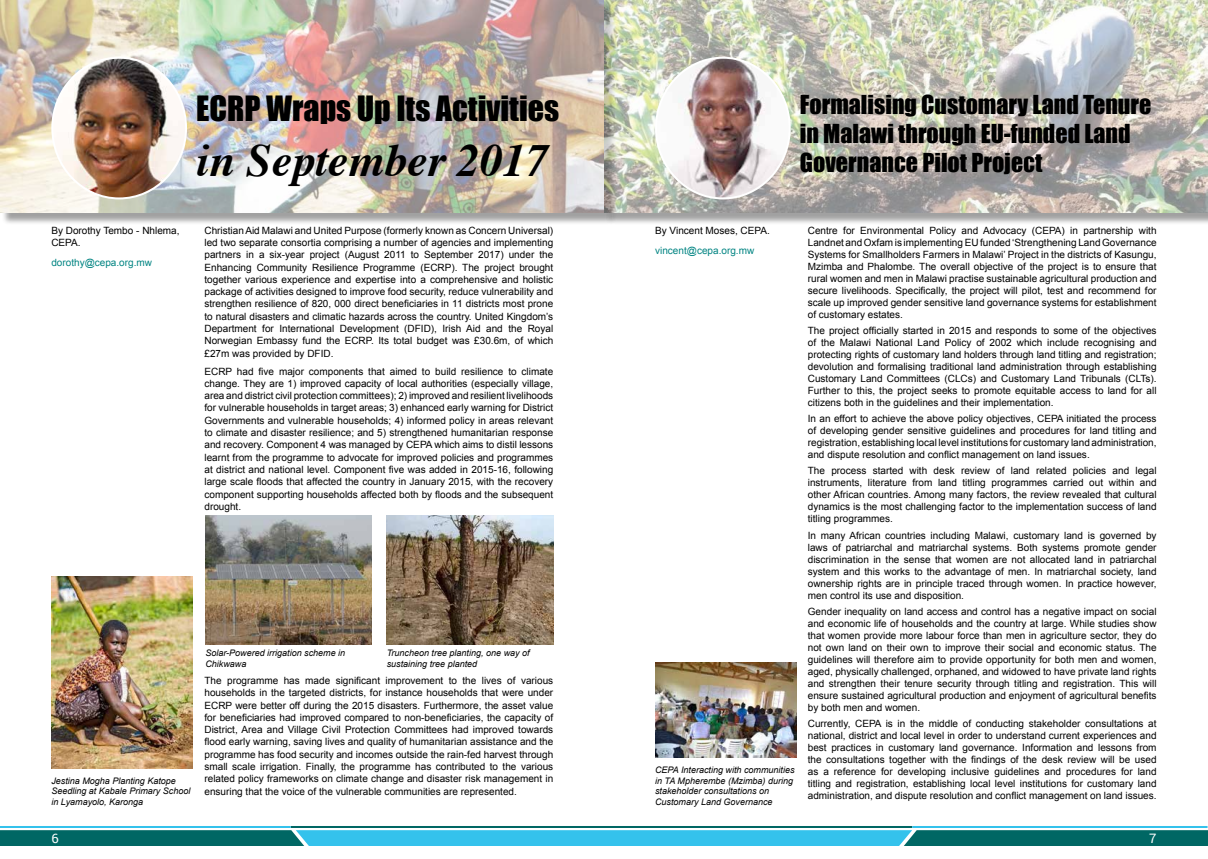
<style>
.page{position:relative;width:1208px;height:859px;background:#fff}
.page>*{position:absolute;margin:0;border:0;box-sizing:border-box;transform-origin:0 0}
.t1{font:italic 700 46px "Times";color:#000}
.t2{font:32px "Impact";color:#000}
.t3{font:24px/28.8px "Impact";color:#000}
.t4{font:13px "Roboto";color:#fff}
.t5{font:10px/12px "Arial";color:#000;text-align:justify}
.t6{font:10px "Arial";color:#008482}
.t7{font:italic 9px/10.8px "Arial";color:#000}
</style>
<div class="page">
<svg style="left:0;top:830px;width:1208px;height:16px;background:#1e96aa"></svg>
<hr style="left:291px;top:826px;width:621px;height:2px;background:#006764">
<hr style="left:0;top:826px;width:291px;height:2px;background:#34c2ec">
<hr style="left:912px;top:826px;width:295px;height:2px;background:#34c2ec">
<div style="left:2px;top:2px;width:614px;height:223px;background:#000;opacity:.75"></div>
<img style="left:0;top:0;width:604px;height:213px">
<div style="left:605px;top:2px;width:603px;height:223px;background:#000;opacity:.75"></div>
<img style="left:604px;top:0;width:604px;height:213px">
<img style="left:52px;top:58px;width:134px;height:140px">
<img style="left:656px;top:58px;width:133px;height:140px">
<img style="left:51px;top:577px;width:142px;height:191px">
<img style="left:655px;top:662px;width:142px;height:96px">
<img style="left:205px;top:516px;width:167px;height:129px">
<img style="left:387px;top:516px;width:166px;height:129px">
<h2 class="t2" style="left:196px;top:83px;width:364px">ECRP Wraps Up Its Activities</h2>
<h1 class="t1" style="left:196px;top:117px;width:354px">in September 2017</h1>
<h3 class="t3" style="left:800px;top:89px;width:353px">Formalising Customary Land Tenure in Malawi through EU-funded Land<br>Governance Pilot Project</h3>
<p class="t5" style="left:51px;top:224px;width:130px">By Dorothy Tembo - Nhlema,<br>CEPA.</p>
<p class="t6" style="left:51px;top:256px;width:102px">dorothy@cepa.org.mw</p>
<p class="t5" style="left:204px;top:224px;width:350px;line-height:12.3px">Christian Aid Malawi and United Purpose (formerly known as Concern Universal) led two separate consortia comprising a number of agencies and implementing partners in a six-year project (August 2011 to September 2017) under the Enhancing Community Resilience Programme (ECRP). The project brought together various experience and expertise into a comprehensive and holistic package of activities designed to improve food security, reduce vulnerability and strengthen resilience of 820, 000 direct beneficiaries in 11 districts most prone to natural disasters and climatic hazards across the country. United Kingdom’s Department for International Development (DFID), Irish Aid and the Royal Norwegian Embassy fund the ECRP. Its total budget was £30.6m, of which £27m was provided by DFID.</p>
<p class="t5" style="left:204px;top:365px;width:350px;line-height:12.3px">ECRP had five major components that aimed to build resilience to climate change. They are 1) improved capacity of local authorities (especially village, area and district civil protection committees); 2) improved and resilient livelihoods for vulnerable households in target areas; 3) enhanced early warning for District Governments and vulnerable households; 4) informed policy in areas relevant to climate and disaster resilience; and 5) strengthened humanitarian response and recovery. Component 4 was managed by CEPA which aims to distil lessons learnt from the programme to advocate for improved policies and programmes at district and national level. Component five was added in 2015-16, following large scale floods that affected the country in January 2015, with the recovery component supporting households affected both by floods and the subsequent drought.</p>
<p class="t7" style="left:205px;top:647px;width:141px">Solar-Powered irrigation scheme in<br>Chikwawa</p>
<p class="t7" style="left:387px;top:647px;width:144px">Truncheon tree planting, one way of sustaining tree planted</p>
<p class="t5" style="left:655px;top:224px;width:116px">By Vincent Moses, CEPA.</p>
<p class="t6" style="left:655px;top:244px;width:101px">vincent@cepa.org.mw</p>
<p class="t5" style="left:204px;top:674px;width:350px;line-height:12.3px">The programme has made significant improvement to the lives of various households in the targeted districts, for instance households that were under ECRP were better off during the 2015 disasters. Furthermore, the asset value for beneficiaries had improved compared to non-beneficiaries, the capacity of District, Area and Village Civil Protection Committees had improved towards flood early warning, saving lives and quality of humanitarian assistance and the programme has food security and incomes outside the rain-fed harvest through small scale irrigation. Finally, the programme has contributed to the various related policy frameworks on climate change and disaster risk management in ensuring that the voice of the vulnerable communities are represented.</p>
<p class="t7" style="left:51px;top:775px;width:141px">Jestina Mogha Planting Katope<br>Seedling at Kabale Primary School in Lyamayolo, Karonga</p>
<p class="t7" style="left:655px;top:764px;width:141px">CEPA Interacting with communities in TA Mpherembe (Mzimba) during stakeholder consultations on<br>Customary Land Governance</p>
<p class="t5" style="left:808px;top:224px;width:350px">Centre for Environmental Policy and Advocacy (CEPA) in partnership with Landnet and Oxfam is implementing EU funded ‘Strengthening Land Governance Systems for Smallholders Farmers in Malawi’ Project in the districts of Kasungu, Mzimba and Phalombe. The overall objective of the project is to ensure that rural women and men in Malawi practise sustainable agricultural production and secure livelihoods. Specifically, the project will pilot, test and recommend for scale up improved gender sensitive land governance systems for establishment of customary estates.</p>
<p class="t5" style="left:808px;top:324px;width:350px">The project officially started in 2015 and responds to some of the objectives of the Malawi National Land Policy of 2002 which include recognising and protecting rights of customary land holders through land titling and registration; devolution and formalising traditional land administration through establishing Customary Land Committees (CLCs) and Customary Land Tribunals (CLTs).<br>Further to this, the project seeks to promote equitable access to land for all citizens both in the guidelines and their implementation.</p>
<p class="t5" style="left:808px;top:413px;width:350px">In an effort to achieve the above policy objectives, CEPA initiated the process of developing gender sensitive guidelines and procedures for land titling and registration, establishing local level institutions for customary land administration, and dispute resolution and conflict management on land issues.</p>
<p class="t5" style="left:808px;top:465px;width:350px">The process started with desk review of land related policies and legal instruments, literature from land titling programmes carried out within and other African countries. Among many factors, the review revealed that cultural dynamics is the most challenging factor to the implementation success of land titling programmes.</p>
<p class="t5" style="left:808px;top:529px;width:350px">In many African countries including Malawi, customary land is governed by laws of patriarchal and matriarchal systems. Both systems promote gender discrimination in the sense that women are not allocated land in patriarchal system and this works to the advantage of men. In matriarchal society, land ownership rights are in principle traced through women. In practice however, men control its use and disposition.</p>
<p class="t5" style="left:808px;top:605px;width:350px">Gender inequality on land access and control has a negative impact on social and economic life of households and the country at large. While studies show that women provide more labour force than men in agriculture sector, they do not own land on their own to improve their social and economic status. The guidelines will therefore aim to provide opportunity for both men and women, aged, physically challenged, orphaned, and widowed to have private land rights and strengthen their tenure security through titling and registration. This will ensure sustained agricultural production and enjoyment of agricultural benefits by both men and women.</p>
<p class="t5" style="left:808px;top:718px;width:350px">Currently, CEPA is in the middle of conducting stakeholder consultations at national, district and local level in order to understand current experiences and best practices in customary land governance. Information and lessons from the consultations together with the findings of the desk review will be used as a reference for developing inclusive guidelines and procedures for land titling and registration, establishing local level institutions for customary land administration, and dispute resolution and conflict management on land issues.</p>
<h3 class="t4" style="left:51px;top:829px;width:9px">6</h3>
<h3 class="t4" style="left:1149px;top:829px;width:9px">7</h3>
</div>
